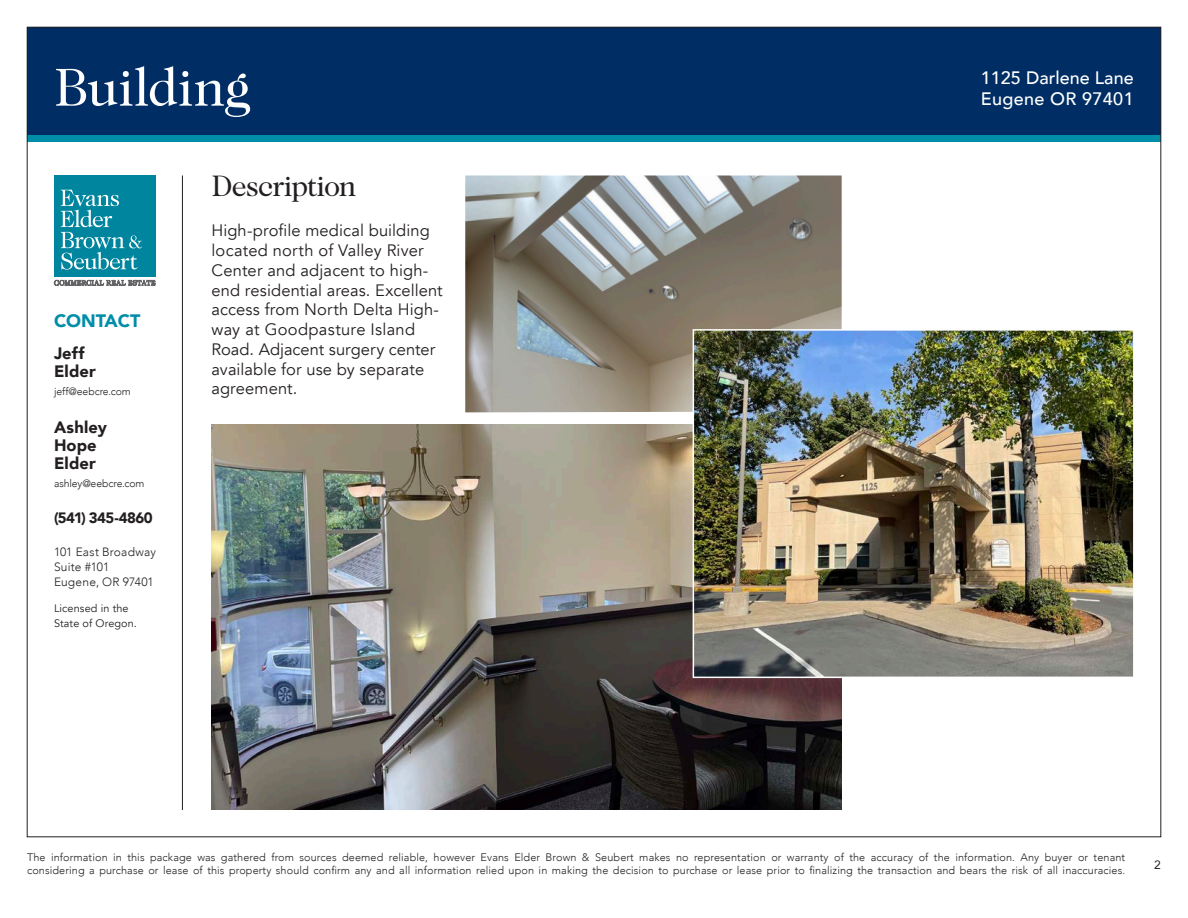
<style>
.page{position:relative;width:1188px;height:918px;background:#fff}
.page>*{position:absolute;margin:0;border:0;box-sizing:border-box;transform-origin:0 0}
.t1{font:54px "Caslon 224 Std";letter-spacing:-.005em;color:#fff}
.Headline{font:30px "Caslon 224 Std";letter-spacing:-.035em;color:#231f20}
.Headline_Address_White{font:500 18px "Avenir";color:#fff}
.Headline_Address_White-2{font:500 18px "Avenir";letter-spacing:.02em;color:#fff}
.t2{font:900 18px "Avenir";color:#008da8}
.Text_Regular{font:16.5px/19.6px "Avenir";letter-spacing:.005em;color:#231f20}
.t3{font:900 16.5px/18px "Avenir";letter-spacing:.01em;color:#231f20}
.t4{font:900 15px "Avenir";letter-spacing:-.04em;color:#231f20}
.t5{font:300 12px/15px "Avenir";letter-spacing:.015em;color:#231f20}
.t6{font:12px "Avenir";color:#231f20}
.t7{font:300 10.8px/12.8px "Avenir";letter-spacing:.01em;color:#231f20}
.t8{font:10.8px/15px "Avenir";letter-spacing:.01em;color:#231f20}
.t9{font:300 10.5px "Avenir";letter-spacing:-.01em;color:#231f20}
</style>
<div class="page">
<div style="left:27px;top:27px;width:1134px;height:108px;background:#002e64"></div>
<div style="left:27px;top:135px;width:1134px;height:7px;background:#008da8"></div>
<div style="left:54px;top:176px;width:101px;height:101px;background:#00859e"></div>
<svg style="left:61px;top:190px;width:81px;height:80px"></svg>
<svg style="left:54px;top:280px;width:101px;height:6px"></svg>
<hr style="left:182px;top:176px;width:1px;height:634px;background:#231f20">
<img style="left:465px;top:176px;width:377px;height:236px">
<img style="left:212px;top:424px;width:630px;height:386px">
<img style="left:696px;top:332px;width:436px;height:343px">
<div style="left:693px;top:329px;width:442px;height:349px;border:2px solid #fff"></div>
<p class="t1" style="left:54px;top:56px;width:197px">Building</p>
<h3 class="t2" style="left:54px;top:305px;width:88px">CONTACT</h3>
<h3 class="t3" style="left:54px;top:343px;width:43px">Jeff<br>Elder</h3>
<p class="t9" style="left:54px;top:385px;width:78px">jeff@eebcre.com</p>
<h3 class="t3" style="left:54px;top:418px;width:54px">Ashley<br>Hope<br>Elder</h3>
<p class="t9" style="left:54px;top:477px;width:92px">ashley@eebcre.com</p>
<h3 class="t4" style="left:54px;top:505px;width:100px">(541) 345-4860</h3>
<p class="t5" style="left:54px;top:544px;width:103px">101 East Broadway<br>Suite #101<br>Eugene, OR 97401</p>
<p class="t8" style="left:54px;top:601px;width:84px">Licensed in the<br>State of Oregon.</p>
<p class="Headline" style="left:212px;top:169px;width:147px">Description</p>
<p class="Text_Regular" style="left:212px;top:221px;width:233px">High-profile medical building located north of Valley River<br>Center and adjacent to high&shy;end residential areas. Excellent access from North Delta High&shy;way at Goodpasture Island<br>Road. Adjacent surgery center available for use by separate agreement.</p>
<p class="Headline_Address_White" style="left:981px;top:62px;width:154px">1125 Darlene Lane</p>
<p class="Headline_Address_White-2" style="left:981px;top:83px;width:154px">Eugene OR 97401</p>
<p class="t7" style="left:27px;top:851px;width:1100px">The information in this package was gathered from sources deemed reliable, however Evans Elder Brown &amp; Seubert makes no representation or warranty of the accuracy of the information. Any buyer or tenant considering a purchase or lease of this property should confirm any and all information relied upon in making the decision to purchase or lease prior to finalizing the transaction and bears the risk of all inaccuracies.</p>
<p class="t6" style="left:1154px;top:855px;width:8px">2</p>
</div>
